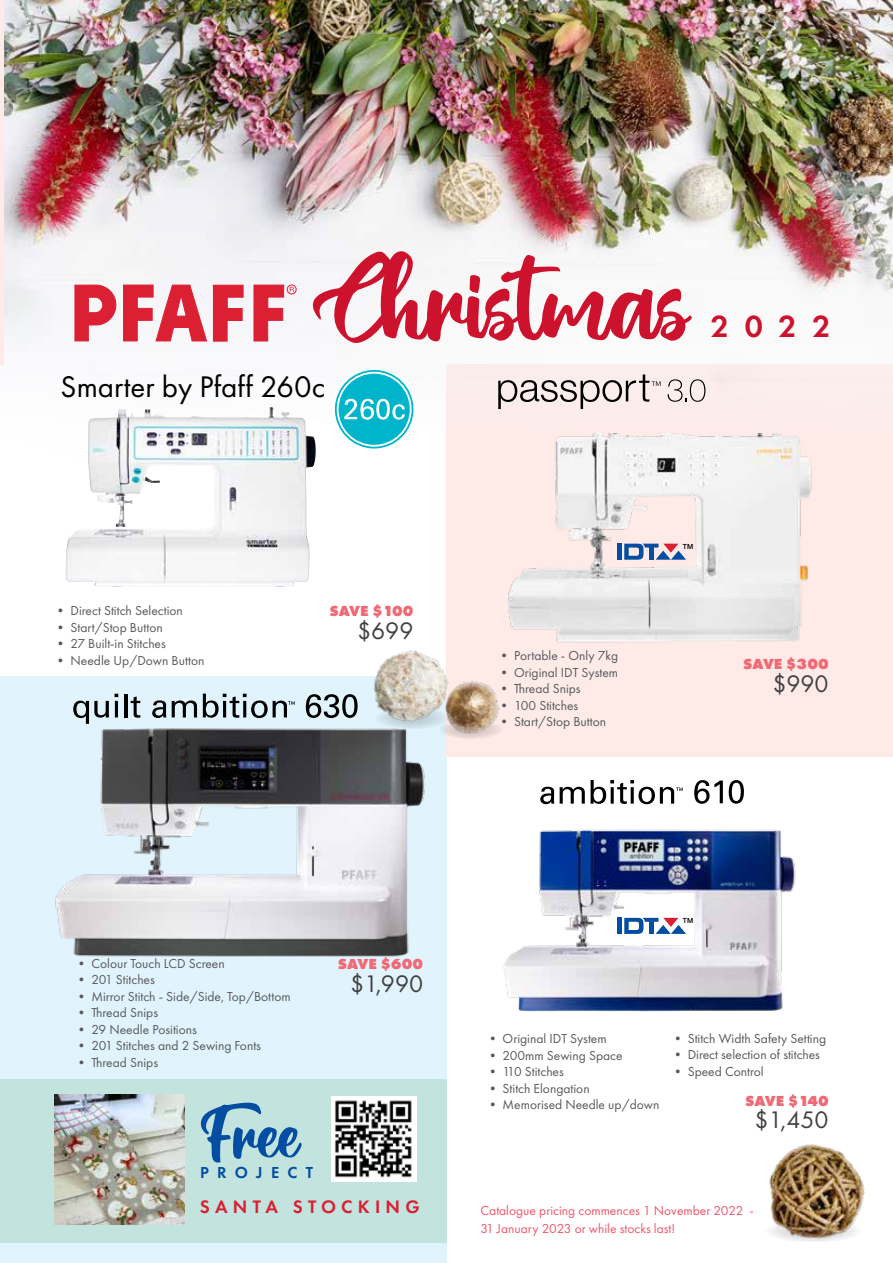
<style>
.page{position:relative;width:893px;height:1263px;background:#fff}
.page>*{position:absolute;margin:0;border:0;box-sizing:border-box;transform-origin:0 0}
.t1{font:113.55px "Ontel";color:#cd122d}
.t2{font:69.9px "Ontel";color:#034ea2}
.t3{font:600 31.8px "Futura PT";color:#cd122d}
.t4{font:30.9px "Futura PT";color:#000}
.t5{font:24.75px "Futura PT";color:#414042}
.t6{font:600 18.75px "Futura PT";letter-spacing:.28em;color:#da2032}
.t7{font:600 16.5px "Futura PT";letter-spacing:.5em;color:#034ea2}
.t8{font:800 15.15px "Futura PT";color:#f16974}
.t9{font:13.5px "Futura PT";color:#58595b}
.t10{font:13.5px/18px "Futura PT";color:#f05669}
.t11{font:500 7.05px "Helvetica Neue";color:#000}
</style>
<div class="page">
<div style="left:0;top:677px;width:447px;height:586px;background:#e1f4fd"></div>
<div style="left:0;top:1079px;width:447px;height:163px;background:#c3e3de"></div>
<div style="left:446px;top:364px;width:447px;height:393px;background:#feebe8"></div>
<img style="left:0;top:0;width:893px;height:519px">
<hr style="left:0;top:0;width:3px;height:364px;background:#feebe8">
<svg style="left:75px;top:285px;width:41px;height:56px"></svg>
<svg style="left:123px;top:285px;width:84px;height:56px"></svg>
<svg style="left:213px;top:285px;width:30px;height:56px"></svg>
<svg style="left:254px;top:285px;width:30px;height:56px"></svg>
<div style="left:287px;top:285px;width:9px;height:9px;border:1px solid #da2032;border-radius:50%"></div>
<svg style="left:290px;top:287px;width:4px;height:5px"></svg>
<img style="left:88px;top:407px;width:183px;height:89px">
<svg style="left:73px;top:701px;width:36px;height:13px"></svg>
<hr style="left:115px;top:701px;width:3px;height:16px;background:#000">
<hr style="left:124px;top:694px;width:3px;height:23px;background:#000">
<svg style="left:131px;top:696px;width:9px;height:18px"></svg>
<svg style="left:152px;top:700px;width:14px;height:14px"></svg>
<svg style="left:172px;top:700px;width:25px;height:14px"></svg>
<svg style="left:306px;top:694px;width:37px;height:20px"></svg>
<svg style="left:203px;top:694px;width:92px;height:20px"></svg>
<svg style="left:498px;top:374px;width:162px;height:35px"></svg>
<svg style="left:667px;top:379px;width:38px;height:23px"></svg>
<img style="left:508px;top:434px;width:326px;height:209px">
<svg style="left:624px;top:543px;width:62px;height:17px"></svg>
<div style="left:617px;top:544px;width:5px;height:16px;background:#034ea2"></div>
<svg style="left:336px;top:371px;width:77px;height:77px"></svg>
<div style="left:335px;top:370px;width:78px;height:78px;border:2px solid #00b4ca;border-radius:50%"></div>
<div style="left:339px;top:374px;width:71px;height:71px;background:#00b5cb;border-radius:50%"></div>
<svg style="left:344px;top:399px;width:61px;height:21px"></svg>
<img style="left:503px;top:797px;width:293px;height:215px">
<svg style="left:540px;top:787px;width:14px;height:17px"></svg>
<svg style="left:694px;top:780px;width:29px;height:24px"></svg>
<svg style="left:729px;top:780px;width:15px;height:24px"></svg>
<svg style="left:560px;top:780px;width:123px;height:24px"></svg>
<img style="left:55px;top:714px;width:370px;height:243px">
<img style="left:54px;top:1095px;width:131px;height:129px">
<img style="left:332px;top:1096px;width:85px;height:85px">
<img style="left:343px;top:621px;width:183px;height:153px">
<img style="left:769px;top:1144px;width:96px;height:97px">
<h1 class="t1" style="left:315px;top:234px;width:376px">Christmas</h1>
<h3 class="t4" style="left:61px;top:368px;width:266px">Smarter by Pfaff 260c</h3>
<h3 class="t3" style="left:711px;top:307px;width:121px">2022</h3>
<p class="t9" style="left:54px;top:603px;width:130px">• Direct Stitch Selection</p>
<p class="t9" style="left:54px;top:619px;width:110px">• Start/Stop Button</p>
<p class="t9" style="left:54px;top:636px;width:113px">• 27 Built-in Stitches</p>
<p class="t9" style="left:54px;top:652px;width:152px">• Needle Up/Down Button</p>
<p class="t8" style="left:329px;top:602px;width:86px">SAVE $100</p>
<h3 class="t5" style="left:357px;top:616px;width:58px">$699</h3>
<p class="t9" style="left:497px;top:647px;width:122px">• Portable - Only 7kg</p>
<p class="t9" style="left:497px;top:664px;width:122px">• Original IDT System</p>
<p class="t9" style="left:497px;top:680px;width:85px">• Thread Snips</p>
<p class="t9" style="left:497px;top:697px;width:82px">• 100 Stitches</p>
<p class="t9" style="left:497px;top:713px;width:110px">• Start/Stop Button</p>
<p class="t11" style="left:683px;top:540px;width:12px">TM</p>
<p class="t8" style="left:743px;top:654px;width:87px">SAVE $300</p>
<h3 class="t5" style="left:772px;top:669px;width:58px">$990</h3>
<p class="t11" style="left:683px;top:915px;width:12px">TM</p>
<p class="t9" style="left:75px;top:955px;width:151px">• Colour Touch LCD Screen</p>
<p class="t9" style="left:75px;top:972px;width:82px">• 201 Stitches</p>
<p class="t9" style="left:75px;top:988px;width:217px">• Mirror Stitch - Side/Side, Top/Bottom</p>
<p class="t9" style="left:75px;top:1005px;width:85px">• Thread Snips</p>
<p class="t9" style="left:75px;top:1021px;width:124px">• 29 Needle Positions</p>
<p class="t9" style="left:75px;top:1038px;width:188px">• 201 Stitches and 2 Sewing Fonts</p>
<p class="t9" style="left:75px;top:1054px;width:85px">• Thread Snips</p>
<h2 class="t2" style="left:200px;top:1093px;width:101px">Free</h2>
<p class="t7" style="left:200px;top:1162px;width:115px">PROJECT</p>
<p class="t8" style="left:338px;top:954px;width:87px">SAVE $600</p>
<h3 class="t5" style="left:350px;top:969px;width:75px">$1,990</h3>
<p class="t9" style="left:486px;top:1030px;width:122px">• Original IDT System</p>
<p class="t9" style="left:486px;top:1047px;width:138px">• 200mm Sewing Space</p>
<p class="t9" style="left:486px;top:1063px;width:79px">• 110 Stitches</p>
<p class="t9" style="left:486px;top:1080px;width:105px">• Stitch Elongation</p>
<p class="t9" style="left:486px;top:1096px;width:175px">• Memorised Needle up/down</p>
<p class="t9" style="left:671px;top:1030px;width:157px">• Stitch Width Safety Setting</p>
<p class="t9" style="left:671px;top:1047px;width:150px">• Direct selection of stitches</p>
<p class="t9" style="left:671px;top:1063px;width:94px">• Speed Control</p>
<p class="t8" style="left:745px;top:1091px;width:85px">SAVE $140</p>
<h3 class="t5" style="left:754px;top:1105px;width:76px">$1,450</h3>
<h3 class="t6" style="left:200px;top:1195px;width:221px">SANTA STOCKING</h3>
<p class="t10" style="left:480px;top:1201px;width:275px">Catalogue pricing commences 1 November 2022 -<br>31 January 2023 or while stocks last!</p>
</div>
